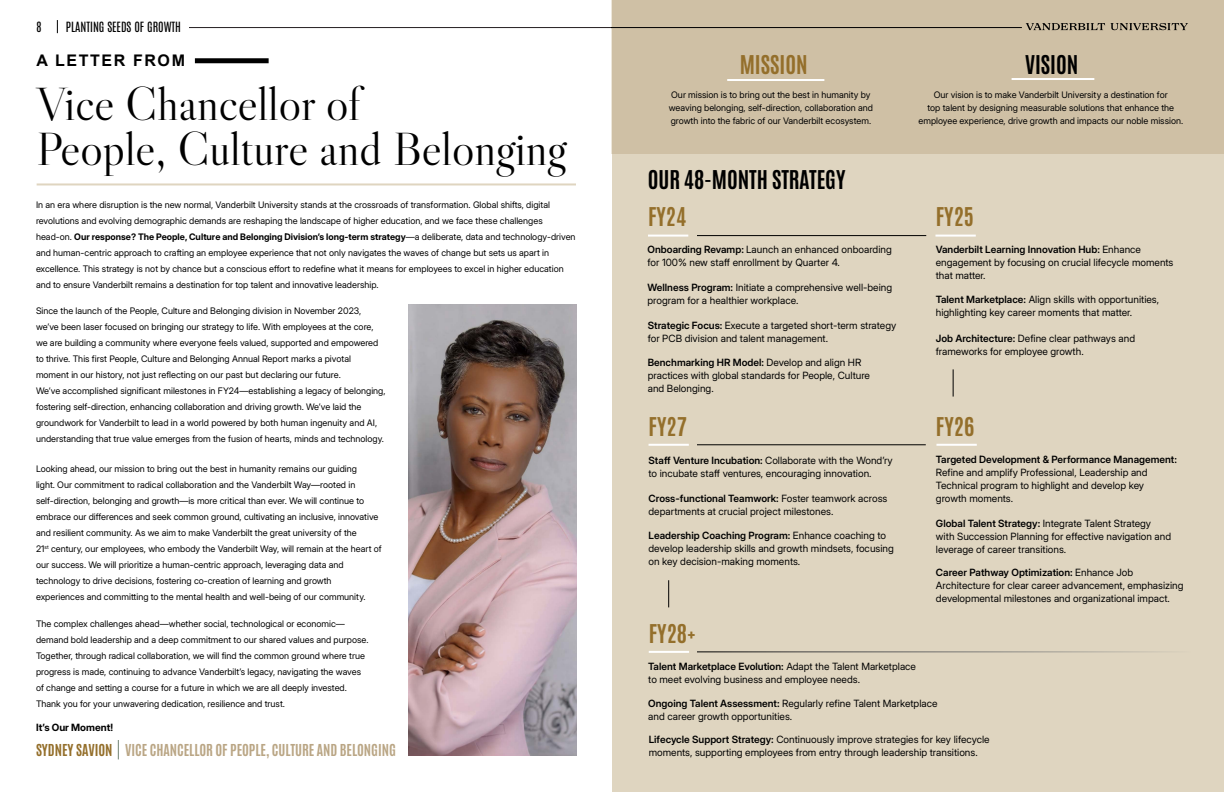
<style>
.page{position:relative;width:1224px;height:792px;background:#fff}
.page>*{position:absolute;margin:0;border:0;box-sizing:border-box;transform-origin:0 0}
.t1{font:47px/45px "Libre Caslon Display";color:#000}
.t2{font:700 22px "Antonio";color:#946f2b}
.t3{font:700 22px "Antonio";color:#000}
.t4{font:700 16px "Arial";letter-spacing:.1em;color:#000}
.t5{font:700 14px "Antonio";color:#baa685}
.t6{font:12px "Antonio";color:#000}
.t7{font:10px/13px "Inter 28 pt";color:#000}
.t8{font:600 10px "Inter 28 pt";color:#000}
.t9{font:700 10px "Inter 28 pt";color:#000}
.t10{font:9px/16px "Inter 28 pt";color:#000}
.s1{font-weight:700}
.s2{color:#946f2b}
.s3{font-weight:600}
</style>
<div class="page">
<hr style="left:189px;top:27px;width:427px;height:1px;background:#241f21">
<svg style="left:57px;top:20px;width:1px;height:13px"></svg>
<div style="left:612px;top:0;width:612px;height:792px;background:#dfd5c0"></div>
<div style="left:611px;top:0;width:613px;height:154px;background:#cfc0a5"></div>
<div style="left:195px;top:58px;width:74px;height:5px;background:#000"></div>
<hr style="left:611px;top:27px;width:411px;height:1px;background:#000">
<svg style="left:1025px;top:23px;width:163px;height:8px"></svg>
<img style="left:408px;top:305px;width:168px;height:451px">
<hr style="left:37px;top:183px;width:539px;height:2px;background:#dfd5c0">
<hr style="left:648px;top:235px;width:40px;height:2px;background:#fff">
<hr style="left:697px;top:235px;width:229px;height:1px;background:#000">
<hr style="left:935px;top:235px;width:41px;height:2px;background:#fff">
<svg style="left:953px;top:369px;width:1px;height:28px"></svg>
<hr style="left:936px;top:444px;width:41px;height:2px;background:#fff">
<hr style="left:697px;top:444px;width:229px;height:1px;background:#000">
<hr style="left:649px;top:444px;width:40px;height:2px;background:#fff">
<svg style="left:668px;top:580px;width:1px;height:27px"></svg>
<hr style="left:649px;top:651px;width:40px;height:2px;background:#fff">
<hr style="left:697px;top:651px;width:495px;height:1px;background:#fff">
<hr style="left:727px;top:79px;width:97px;height:2px;background:#fff">
<hr style="left:1012px;top:78px;width:82px;height:2px;background:#fff">
<svg style="left:118px;top:740px;width:1px;height:19px"></svg>
<h3 class="t6" style="left:36px;top:19px;width:7px">8</h3>
<h3 class="t6" style="left:66px;top:19px;width:117px">PLANTING SEEDS OF GROWTH</h3>
<h3 class="t4" style="left:37px;top:50px;width:150px">A LETTER FROM</h3>
<h1 class="t1" style="left:36px;top:81px;width:532px">Vice Chancellor of<br>People, Culture and Belonging</h1>
<p class="t10" style="left:36px;top:196px;width:541px">In an era where disruption is the new normal, Vanderbilt University stands at the crossroads of transformation. Global shifts, digital revolutions and evolving demographic demands are reshaping the landscape of higher education, and we face these challenges head-on. <span class="s1">Our response? The People, Culture and Belonging Division’s long-term strategy</span>—a deliberate, data and technology-driven and human-centric approach to crafting an employee experience that not only navigates the waves of change but sets us apart in excellence. This strategy is not by chance but a conscious effort to redefine what it means for employees to excel in higher education and to ensure Vanderbilt remains a destination for top talent and innovative leadership.</p>
<p class="t10" style="left:36px;top:302px;width:351px">Since the launch of the People, Culture and Belonging division in November 2023, we’ve been laser focused on bringing our strategy to life. With employees at the core, we are building a community where everyone feels valued, supported and empowered to thrive. This first People, Culture and Belonging Annual Report marks a pivotal moment in our history, not just reflecting on our past but declaring our future.<br>We’ve accomplished significant milestones in FY24—establishing a legacy of belonging, fostering self-direction, enhancing collaboration and driving growth. We’ve laid the groundwork for Vanderbilt to lead in a world powered by both human ingenuity and AI, understanding that true value emerges from the fusion of hearts, minds and technology.</p>
<p class="t10" style="left:36px;top:460px;width:347px">Looking ahead, our mission to bring out the best in humanity remains our guiding<br>light. Our commitment to radical collaboration and the Vanderbilt Way—rooted in self-direction, belonging and growth—is more critical than ever. We will continue to embrace our differences and seek common ground, cultivating an inclusive, innovative and resilient community. As we aim to make Vanderbilt the great university of the<br>21<sup>st</sup> century, our employees, who embody the Vanderbilt Way, will remain at the heart of our success. We will prioritize a human-centric approach, leveraging data and technology to drive decisions, fostering co-creation of learning and growth experiences and committing to the mental health and well-being of our community.</p>
<p class="t10" style="left:36px;top:615px;width:334px">The complex challenges ahead—whether social, technological or economic— demand bold leadership and a deep commitment to our shared values and purpose.<br>Together, through radical collaboration, we will find the common ground where true progress is made, continuing to advance Vanderbilt’s legacy, navigating the waves of change and setting a course for a future in which we are all deeply invested.<br>Thank you for your unwavering dedication, resilience and trust.</p>
<p class="t9" style="left:36px;top:720px;width:79px">It’s Our Moment!</p>
<h3 class="t5" style="left:36px;top:740px;width:361px"><span class="s2">SYDNEY SAVION</span> VICE CHANCELLOR OF PEOPLE, CULTURE AND BELONGING</h3>
<h2 class="t2" style="left:740px;top:48px;width:69px">MISSION</h2>
<h2 class="t3" style="left:1025px;top:48px;width:55px">VISION</h2>
<p class="t10" style="left:669px;top:88px;width:206px;line-height:13px">Our mission is to bring out the best in humanity by weaving belonging, self-direction, collaboration and growth into the fabric of our Vanderbilt ecosystem.</p>
<p class="t10" style="left:918px;top:88px;width:266px;line-height:13px;text-align:center">Our vision is to make Vanderbilt University a destination for<br>top talent by designing measurable solutions that enhance the employee experience, drive growth and impacts our noble mission.</p>
<h2 class="t3" style="left:648px;top:164px;width:199px">OUR 48-MONTH STRATEGY</h2>
<h2 class="t2" style="left:648px;top:201px;width:40px">FY24</h2>
<h2 class="t2" style="left:936px;top:201px;width:40px">FY25</h2>
<p class="t7" style="left:648px;top:243px;width:246px"><span class="s3">Onboarding Revamp:</span> Launch an enhanced onboarding for 100% new staff enrollment by Quarter 4.</p>
<p class="t7" style="left:648px;top:281px;width:246px"><span class="s3">Wellness Program:</span> Initiate a comprehensive well-being program for a healthier workplace.</p>
<p class="t7" style="left:648px;top:319px;width:250px"><span class="s3">Strategic Focus:</span> Execute a targeted short-term strategy for PCB division and talent management.</p>
<p class="t7" style="left:648px;top:356px;width:224px"><span class="s3">Benchmarking HR Model:</span> Develop and align HR practices with global standards for People, Culture and Belonging.</p>
<h2 class="t2" style="left:649px;top:410px;width:40px">FY27</h2>
<p class="t7" style="left:649px;top:454px;width:246px"><span class="s3">Staff Venture Incubation:</span> Collaborate with the Wond’ry to incubate staff ventures, encouraging innovation.</p>
<p class="t7" style="left:649px;top:492px;width:240px"><span class="s3">Cross-functional Teamwork:</span> Foster teamwork across departments at crucial project milestones.</p>
<p class="t7" style="left:649px;top:528px;width:247px"><span class="s3">Leadership Coaching Program:</span> Enhance coaching to develop leadership skills and growth mindsets, focusing on key decision-making moments.</p>
<p class="t7" style="left:936px;top:243px;width:239px"><span class="s3">Vanderbilt Learning Innovation Hub:</span> Enhance engagement by focusing on crucial lifecycle moments that matter.</p>
<p class="t7" style="left:936px;top:292px;width:225px"><span class="s3">Talent Marketplace:</span> Align skills with opportunities, highlighting key career moments that matter.</p>
<p class="t7" style="left:936px;top:332px;width:201px"><span class="s3">Job Architecture:</span> Define clear pathways and frameworks for employee growth.</p>
<h2 class="t2" style="left:936px;top:410px;width:40px">FY26</h2>
<p class="t8" style="left:936px;top:452px;width:242px">Targeted Development &amp; Performance Management:</p>
<p class="t7" style="left:936px;top:466px;width:213px">Refine and amplify Professional, Leadership and<br>Technical program to highlight and develop key growth moments.</p>
<p class="t7" style="left:936px;top:517px;width:237px"><span class="s3">Global Talent Strategy:</span> Integrate Talent Strategy with Succession Planning for effective navigation and leverage of career transitions.</p>
<p class="t7" style="left:936px;top:565px;width:249px"><span class="s3">Career Pathway Optimization:</span> Enhance Job<br>Architecture for clear career advancement, emphasizing developmental milestones and organizational impact.</p>
<h2 class="t2" style="left:649px;top:617px;width:49px">FY28+</h2>
<p class="t7" style="left:648px;top:659px;width:269px"><span class="s3">Talent Marketplace Evolution:</span> Adapt the Talent Marketplace to meet evolving business and employee needs.</p>
<p class="t7" style="left:648px;top:696px;width:291px"><span class="s3">Ongoing Talent Assessment:</span> Regularly refine Talent Marketplace and career growth opportunities.</p>
<p class="t7" style="left:649px;top:732px;width:342px"><span class="s3">Lifecycle Support Strategy:</span> Continuously improve strategies for key lifecycle moments, supporting employees from entry through leadership transitions.</p>
</div>
